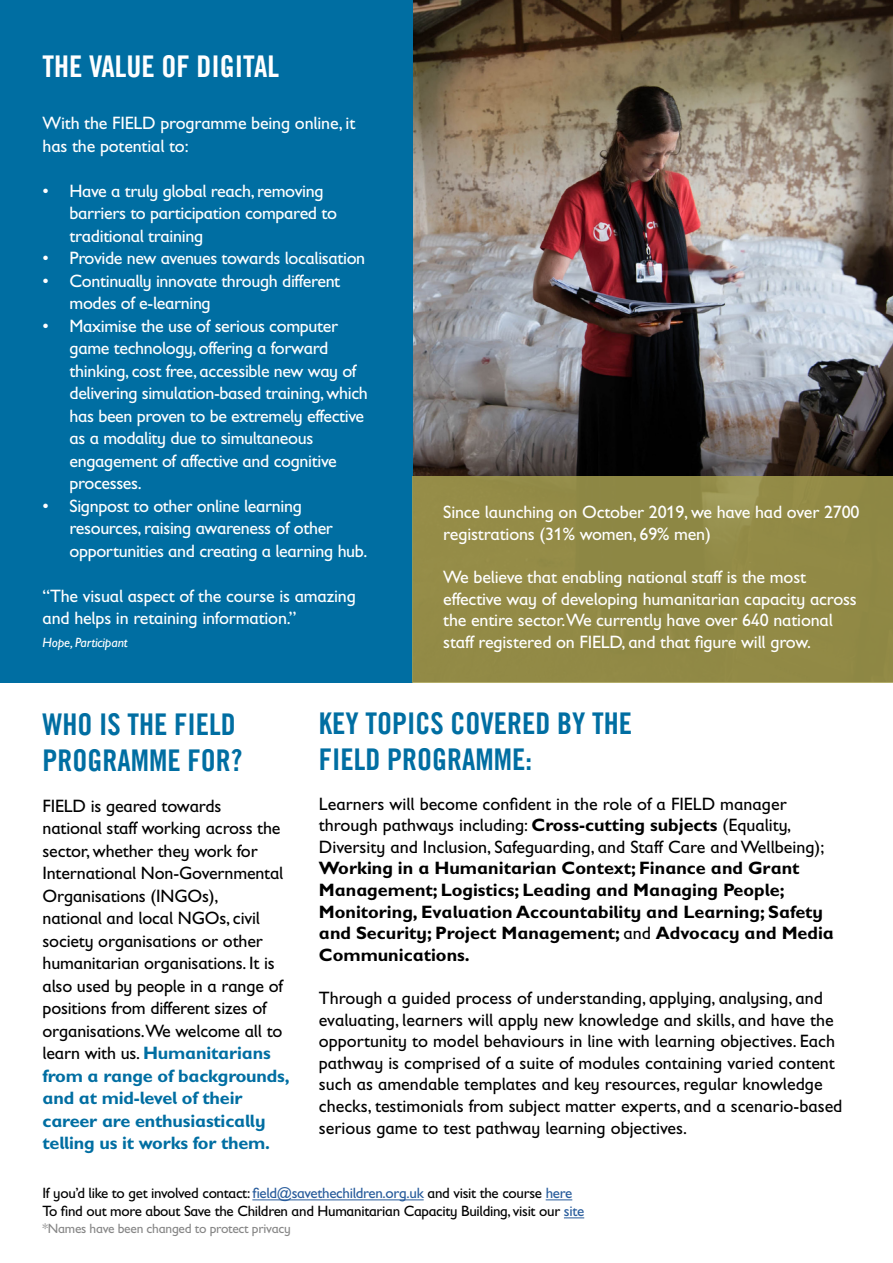
<style>
.page{position:relative;width:893px;height:1263px;background:#fff}
.page>*{position:absolute;margin:0;border:0;box-sizing:border-box;transform-origin:0 0}
.t1{font:30px/36px "Trade Gothic LT Com Bd Cn 20";color:#006ea2}
.t2{font:30px "Trade Gothic LT Com Bd Cn 20";color:#fff}
.t3{font:18px/22.5px "Gill Sans Infant Std";color:#000}
.t4{font:18px/22.5px "Gill Sans Infant Std";letter-spacing:-.02em;color:#fff}
.t5{font:700 18px/21.6px "Gill Sans Infant Std";color:#000}
.t6{font:15px/18px "Gill Sans Infant Std";letter-spacing:-.02em;color:#000}
.t7{font:13.5px "Gill Sans Infant Std";letter-spacing:-.02em;color:#878787}
.t8{font:italic 13.5px "Gill Sans Infant Std";letter-spacing:-.01em;color:#fff}
.s1{font-weight:700;color:#006ea2}
.s2{font-weight:700}
.s3{font-weight:400}
.s4{color:#275b9b}
</style>
<div class="page">
<img style="left:412px;top:0;width:481px;height:476px">
<div style="left:0;top:0;width:412px;height:682px;background:#006ea2"></div>
<div style="left:412px;top:476px;width:481px;height:206px;background:#928a46"></div>
<hr style="left:252px;top:1199px;width:172px;height:1px;background:#275b9b">
<svg style="left:546px;top:1199px;width:26px;height:1px"></svg>
<svg style="left:564px;top:1217px;width:20px;height:1px"></svg>
<h1 class="t2" style="left:43px;top:48px;width:238px">THE VALUE OF DIGITAL</h1>
<p class="t4" style="left:43px;top:112px;width:314px">With the FIELD programme being online, it has the potential to:</p>
<p class="t4" style="left:70px;top:179px;width:269px;text-indent:-27px">• Have a truly global reach, removing barriers to participation compared to traditional training</p>
<p class="t4" style="left:43px;top:247px;width:324px">• Provide new avenues towards localisation</p>
<p class="t4" style="left:70px;top:269px;width:272px;text-indent:-27px">• Continually innovate through different modes of e-learning</p>
<p class="t4" style="left:70px;top:314px;width:300px;text-indent:-27px">• Maximise the use of serious computer game technology, offering a forward thinking, cost free, accessible new way of delivering simulation-based training, which has been proven to be extremely effective as a modality due to simultaneous engagement of affective and cognitive processes.</p>
<p class="t4" style="left:70px;top:494px;width:299px;text-indent:-27px">• Signpost to other online learning resources, raising awareness of other opportunities and creating a learning hub.</p>
<p class="t4" style="left:43px;top:584px;width:315px">“The visual aspect of the course is amazing and helps in retaining information.”</p>
<p class="t8" style="left:43px;top:634px;width:87px">Hope, Participant</p>
<p class="t4" style="left:443px;top:501px;width:418px;line-height:21.6px">Since launching on October 2019, we have had over 2700 registrations (31% women, 69% men)</p>
<p class="t4" style="left:443px;top:566px;width:415px;line-height:21.6px">We believe that enabling national staff is the most effective way of developing humanitarian capacity across the entire sector.We currently have over 640 national staff registered on FIELD, and that figure will grow.</p>
<h1 class="t1" style="left:43px;top:706px;width:201px">WHO IS THE FIELD<br>PROGRAMME FOR?</h1>
<p class="t3" style="left:43px;top:794px;width:249px">FIELD is geared towards<br>national staff working across the sector, whether they work for<br>International Non-Governmental<br>Organisations (INGOs),<br>national and local NGOs, civil society organisations or other humanitarian organisations. It is also used by people in a range of positions from different sizes of organisations.We welcome all to learn with us. <span class="s1">Humanitarians from a range of backgrounds, and at mid-level of their career are enthusiastically telling us it works for them.</span></p>
<h1 class="t1" style="left:319px;top:705px;width:315px">KEY TOPICS COVERED BY THE<br>FIELD PROGRAMME:</h1>
<p class="t3" style="left:319px;top:793px;width:507px;line-height:21.6px">Learners will become confident in the role of a FIELD manager through pathways including: <span class="s2">Cross-cutting subjects</span> (Equality,<br>Diversity and Inclusion, Safeguarding, and Staff Care and Wellbeing);</p>
<p class="t5" style="left:319px;top:857px;width:517px">Working in a Humanitarian Context; Finance and Grant Management; Logistics; Leading and Managing People; Monitoring, Evaluation Accountability and Learning; Safety and Security; Project Management; <span class="s3">and</span> Advocacy and Media Communications.</p>
<p class="t3" style="left:319px;top:987px;width:525px;line-height:21.6px">Through a guided process of understanding, applying, analysing, and evaluating, learners will apply new knowledge and skills, and have the opportunity to model behaviours in line with learning objectives. Each pathway is comprised of a suite of modules containing varied content such as amendable templates and key resources, regular knowledge checks, testimonials from subject matter experts, and a scenario-based serious game to test pathway learning objectives.</p>
<p class="t6" style="left:43px;top:1184px;width:543px">If you’d like to get involved contact: <span class="s4">field@savethechildren.org.uk</span> and visit the course <span class="s4">here<br></span>To find out more about Save the Children and Humanitarian Capacity Building, visit our <span class="s4">site</span></p>
<p class="t7" style="left:43px;top:1220px;width:250px">*Names have been changed to protect privacy</p>
</div>
